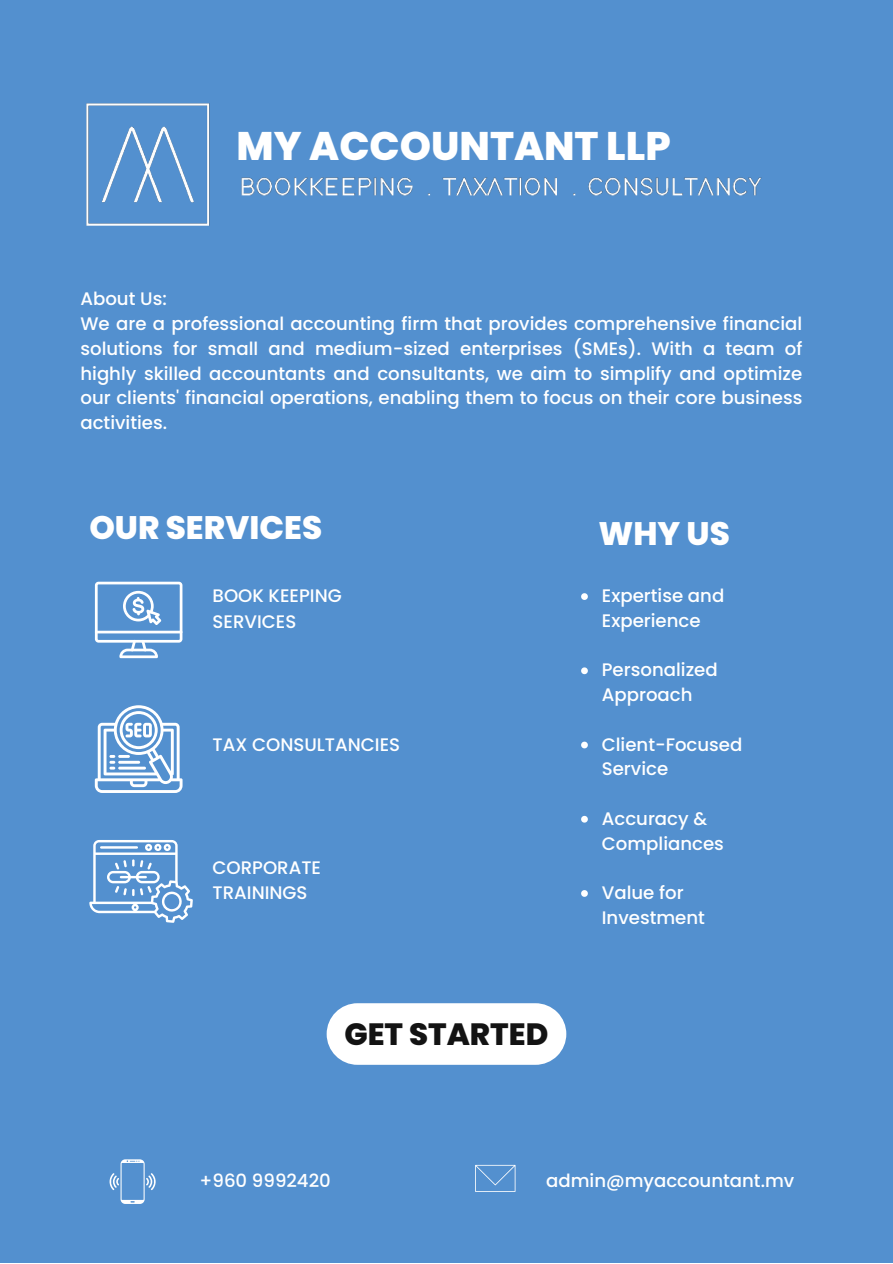
<style>
.page{position:relative;width:893px;height:1264px;background:#fff}
.page>*{position:absolute;margin:0;border:0;box-sizing:border-box;transform-origin:0 0}
.t1{font:800 39.9px "Poppins";color:#fff}
.t2{font:800 32.55px "Poppins";color:#fff}
.t3{font:800 30.75px "Poppins";color:#131313}
.t4{font:500 18.15px/24.8px "Poppins";color:#fff}
</style>
<div class="page">
<div style="left:0;top:0;width:892px;height:1262px;background:#5390cf"></div>
<svg style="left:95px;top:705px;width:87px;height:88px"></svg>
<svg style="left:89px;top:840px;width:104px;height:82px"></svg>
<svg style="left:95px;top:581px;width:87px;height:77px"></svg>
<img style="left:86px;top:103px;width:124px;height:123px">
<img style="left:241px;top:177px;width:521px;height:19px">
<svg style="left:109px;top:1159px;width:47px;height:44px"></svg>
<svg style="left:475px;top:1164px;width:40px;height:27px"></svg>
<svg style="left:326px;top:1003px;width:240px;height:61px;background:#f4f8fc"></svg>
<svg style="left:581px;top:593px;width:6px;height:7px"></svg>
<svg style="left:581px;top:667px;width:6px;height:7px"></svg>
<svg style="left:581px;top:741px;width:6px;height:7px"></svg>
<svg style="left:581px;top:815px;width:6px;height:7px"></svg>
<svg style="left:581px;top:890px;width:6px;height:6px"></svg>
<p class="t1" style="left:236px;top:118px;width:436px">MY ACCOUNTANT LLP</p>
<p class="t4" style="left:80px;top:286px;width:88px">About Us:</p>
<p class="t4" style="left:80px;top:311px;width:723px;text-align:justify">We are a professional accounting firm that provides comprehensive financial solutions for small and medium-sized enterprises (SMEs). With a team of highly skilled accountants and consultants, we aim to simplify and optimize our clients' financial operations, enabling them to focus on their core business activities.</p>
<p class="t2" style="left:89px;top:504px;width:234px">OUR SERVICES</p>
<p class="t2" style="left:598px;top:511px;width:133px">WHY US</p>
<p class="t4" style="left:213px;top:583px;width:131px;line-height:25.3px">BOOK KEEPING<br>SERVICES</p>
<p class="t4" style="left:601px;top:583px;width:124px">Expertise and<br>Experience</p>
<p class="t4" style="left:601px;top:657px;width:117px">Personalized<br>Approach</p>
<p class="t4" style="left:601px;top:732px;width:142px">Client-Focused<br>Service</p>
<p class="t4" style="left:601px;top:806px;width:124px">Accuracy &amp;<br>Compliances</p>
<p class="t4" style="left:601px;top:880px;width:105px">Value for<br>Investment</p>
<p class="t4" style="left:213px;top:731px;width:189px">TAX CONSULTANCIES</p>
<p class="t4" style="left:213px;top:854px;width:110px;line-height:25.3px">CORPORATE<br>TRAININGS</p>
<p class="t3" style="left:344px;top:1012px;width:205px">GET STARTED</p>
<p class="t4" style="left:199px;top:1168px;width:133px">+960 9992420</p>
<p class="t4" style="left:546px;top:1168px;width:250px">admin@myaccountant.mv</p>
</div>
